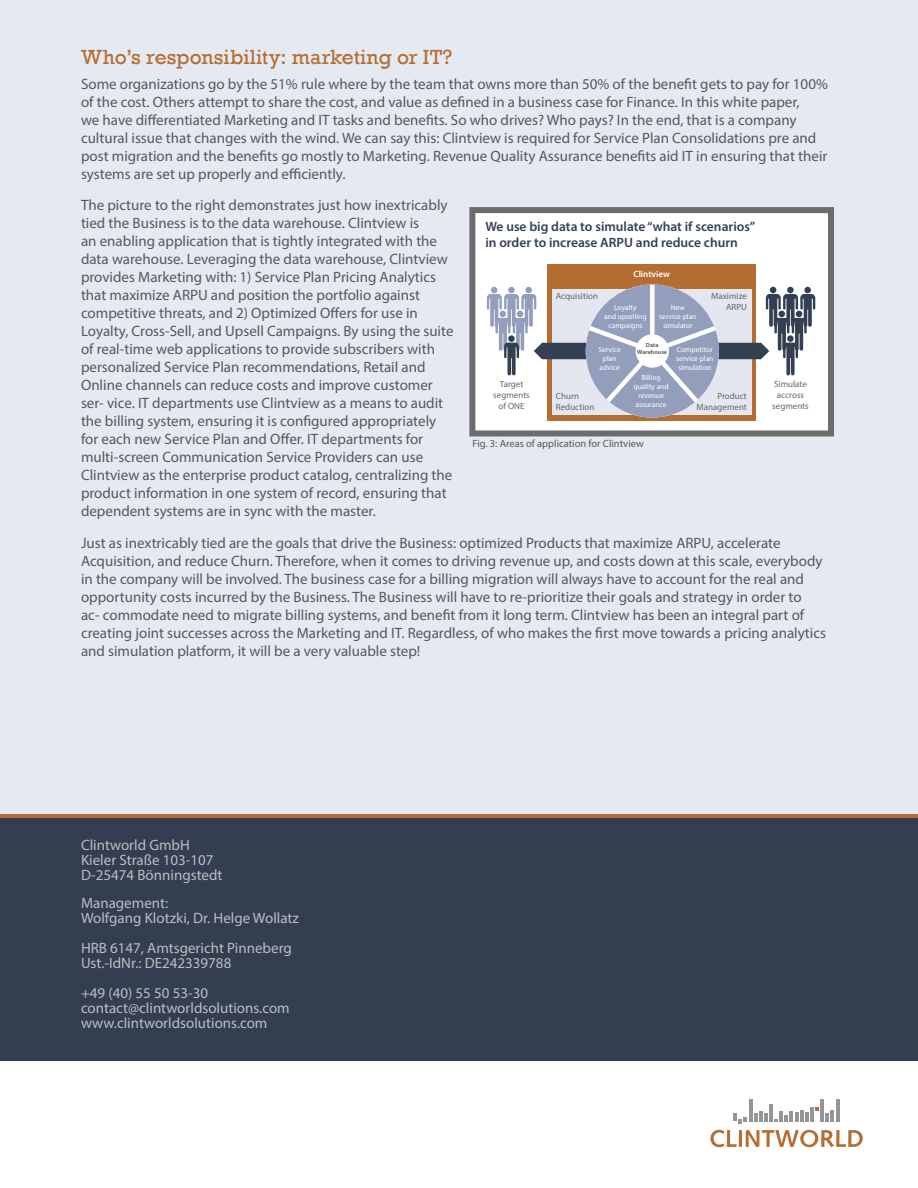
<style>
.page{position:relative;width:918px;height:1188px;background:#fff}
.page>*{position:absolute;margin:0;border:0;box-sizing:border-box;transform-origin:0 0}
.section_subhead{font:21px "Rockwell";letter-spacing:.005em;color:#b66d31}
.body_copy{font:15px/18px "Myriad Pro";color:#57585a}
.t1{font:15px/15px "Myriad Pro";color:#bcbdc0}
.t2{font:600 13.5px/16.2px "Myriad Pro";color:#344051}
.t3{font:10.5px "Myriad Pro";color:#57585a}
.t4{font:9px/10.8px "Myriad Pro";color:#676666;text-align:right}
.t5{font:600 9px "Myriad Pro";color:#fff}
.t6{font:7.5px/9px "Myriad Pro";color:#fff;text-align:center}
.t7{font:700 6px/7.2px "Myriad Pro";color:#676666;text-align:center}
</style>
<div class="page">
<div style="left:0;top:0;width:918px;height:948px;background:#e5e9f1"></div>
<div style="left:0;top:818px;width:918px;height:243px;background:#333e50"></div>
<hr style="left:749px;top:1099px;width:3px;height:23px;background:#939598">
<svg style="left:826px;top:1110px;width:8px;height:12px"></svg>
<hr style="left:836px;top:1099px;width:4px;height:23px;background:#939598">
<hr style="left:810px;top:1108px;width:4px;height:14px;background:#939598">
<svg style="left:815px;top:1107px;width:4px;height:4px"></svg>
<hr style="left:769px;top:1104px;width:4px;height:18px;background:#939598">
<svg style="left:774px;top:1110px;width:34px;height:12px"></svg>
<svg style="left:754px;top:1111px;width:14px;height:11px"></svg>
<svg style="left:734px;top:1114px;width:13px;height:10px"></svg>
<hr style="left:820px;top:1099px;width:4px;height:23px;background:#939598">
<svg style="left:710px;top:1130px;width:27px;height:17px"></svg>
<hr style="left:739px;top:1130px;width:3px;height:17px;background:#b66d31">
<svg style="left:746px;top:1130px;width:117px;height:17px"></svg>
<hr style="left:0;top:814px;width:918px;height:4px;background:#b66d31">
<div style="left:472px;top:210px;width:359px;height:224px;background:#fff"></div>
<div style="left:469px;top:207px;width:365px;height:229px;border:6px solid #6d6c6d"></div>
<div style="left:547px;top:265px;width:209px;height:156px;background:#b66d31"></div>
<svg style="left:487px;top:285px;width:328px;height:133px"></svg>
<div style="left:787px;top:335px;width:7px;height:7px;background:#344051;border-radius:50%"></div>
<p class="section_subhead" style="left:81px;top:45px;width:373px">Who’s responsibility: marketing or IT?</p>
<p class="body_copy" style="left:81px;top:75px;width:748px">Some organizations go by the 51% rule where by the team that owns more than 50% of the benefit gets to pay for 100% of the cost. Others attempt to share the cost, and value as defined in a business case for Finance. In this white paper,<br>we have differentiated Marketing and IT tasks and benefits. So who drives? Who pays? In the end, that is a company cultural issue that changes with the wind. We can say this: Clintview is required for Service Plan Consolidations pre and post migration and the benefits go mostly to Marketing. Revenue Quality Assurance benefits aid IT in ensuring that their systems are set up properly and efficiently.</p>
<p class="body_copy" style="left:81px;top:196px;width:374px">The picture to the right demonstrates just how inextricably tied the Business is to the data warehouse. Clintview is<br>an enabling application that is tightly integrated with the data warehouse. Leveraging the data warehouse, Clintview provides Marketing with: 1) Service Plan Pricing Analytics that maximize ARPU and position the portfolio against competitive threats, and 2) Optimized Offers for use in Loyalty, Cross-Sell, and Upsell Campaigns. By using the suite of real-time web applications to provide subscribers with personalized Service Plan recommendations, Retail and Online channels can reduce costs and improve customer ser- vice. IT departments use Clintview as a means to audit the billing system, ensuring it is configured appropriately for each new Service Plan and Offer. IT departments for multi-screen Communication Service Providers can use Clintview as the enterprise product catalog, centralizing the product information in one system of record, ensuring that dependent systems are in sync with the master.</p>
<p class="body_copy" style="left:81px;top:534px;width:747px">Just as inextricably tied are the goals that drive the Business: optimized Products that maximize ARPU, accelerate Acquisition, and reduce Churn. Therefore, when it comes to driving revenue up, and costs down at this scale, everybody in the company will be involved. The business case for a billing migration will always have to account for the real and opportunity costs incurred by the Business. The Business will have to re-prioritize their goals and strategy in order to<br>ac- commodate need to migrate billing systems, and benefit from it long term. Clintview has been an integral part of creating joint successes across the Marketing and IT. Regardless, of who makes the first move towards a pricing analytics and simulation platform, it will be a very valuable step!</p>
<p class="t2" style="left:485px;top:218px;width:272px">We use big data to simulate “what if scenarios” in order to increase ARPU and reduce churn</p>
<p class="t5" style="left:633px;top:268px;width:38px">Clintview</p>
<p class="t4" style="left:556px;top:291px;width:44px">Acquisition</p>
<p class="t4" style="left:711px;top:291px;width:37px">Maximize<br>ARPU</p>
<p class="t6" style="left:604px;top:303px;width:44px">Loyalty<br>and upselling campaigns</p>
<p class="t6" style="left:659px;top:303px;width:39px">New service plan simulator</p>
<p class="t6" style="left:676px;top:345px;width:39px;text-align:justify">Competitor service plan simulation</p>
<p class="t6" style="left:634px;top:373px;width:37px">Billing quality and revenue assurance</p>
<p class="t7" style="left:637px;top:341px;width:31px">Data<br>Warehouse</p>
<p class="t6" style="left:598px;top:345px;width:24px">Service plan advice</p>
<p class="t4" style="left:493px;top:378px;width:38px;text-align:center">Target segments of ONE</p>
<p class="t4" style="left:772px;top:378px;width:38px;text-align:center">Simulate accross segments</p>
<p class="t3" style="left:472px;top:437px;width:173px">Fig. 3: Areas of application for Clintview</p>
<p class="t4" style="left:556px;top:390px;width:40px;text-align:left">Churn<br>Reduction</p>
<p class="t4" style="left:697px;top:390px;width:52px">Product<br>Management</p>
<p class="t1" style="left:81px;top:837px;width:143px">Clintworld GmbH<br>Kieler Straße 103-107<br>D-25474 Bönningstedt</p>
<p class="t1" style="left:81px;top:895px;width:220px">Management:<br>Wolfgang Klotzki, Dr. Helge Wollatz</p>
<p class="t1" style="left:81px;top:940px;width:212px">HRB 6147, Amtsgericht Pinneberg<br>Ust.-IdNr.: DE242339788</p>
<p class="t1" style="left:81px;top:985px;width:210px">+49 (40) 55 50 53-30 contact@clintworldsolutions.com www.clintworldsolutions.com</p>
</div>
